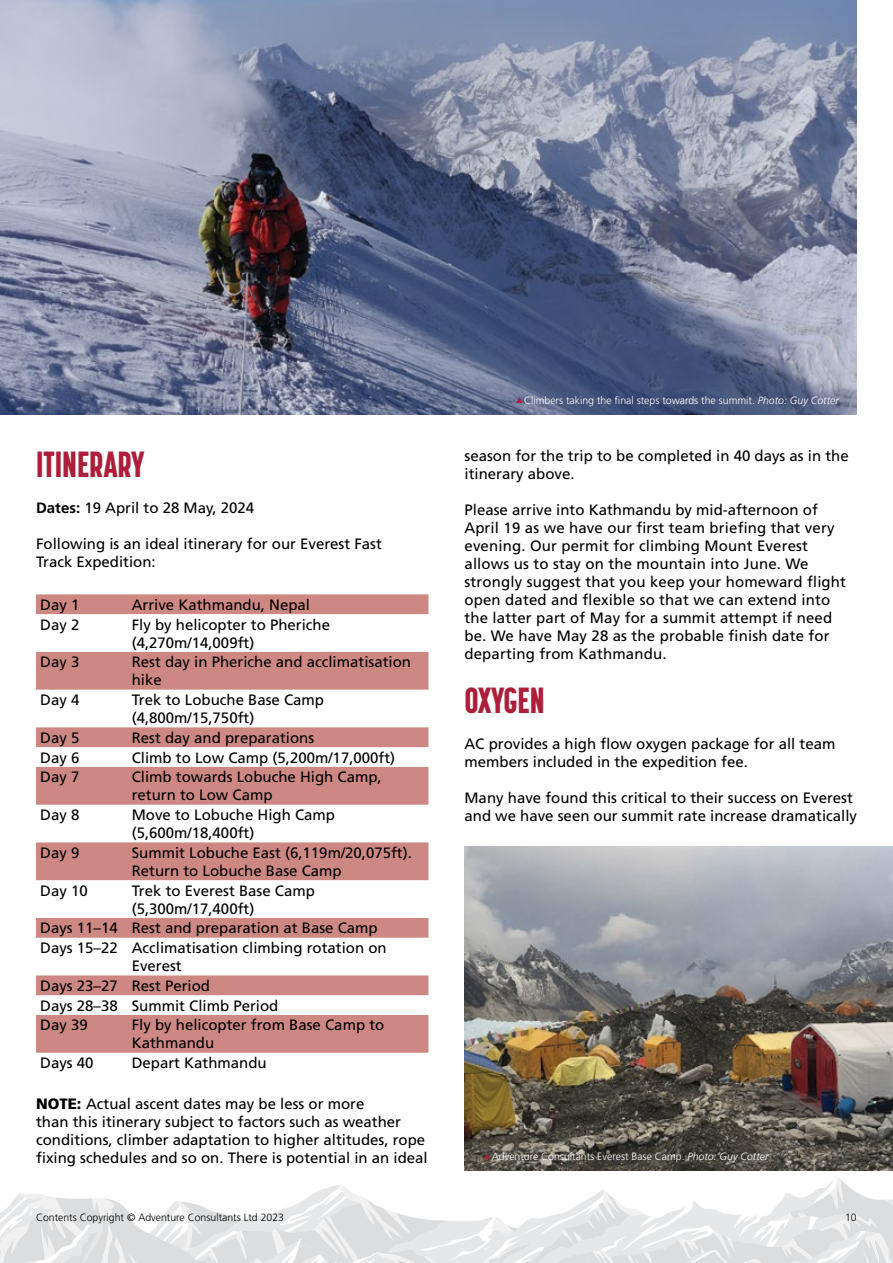
<style>
.page{position:relative;width:893px;height:1263px;background:#fff}
.page>*{position:absolute;margin:0;border:0;box-sizing:border-box;transform-origin:0 0}
.t1{font:800 36px "Korolev Compressed";color:#ad1e3b}
.t2{font:15px/18px "Frutiger LT Std";color:#000}
.t3{font:300 10.5px "Frutiger LT Std";color:#fff}
.t4{font:300 10.5px "Frutiger LT Std";color:#000}
.s1{font-weight:700}
.s2{font-weight:900}
.s3{font-style:italic}
</style>
<div class="page">
<svg style="left:0;top:1178px;width:893px;height:85px"></svg>
<svg style="left:36px;top:594px;width:392px;height:459px"></svg>
<img style="left:0;top:0;width:857px;height:414px">
<img style="left:464px;top:846px;width:429px;height:324px">
<svg style="left:484px;top:1153px;width:6px;height:6px"></svg>
<svg style="left:516px;top:397px;width:7px;height:6px"></svg>
<h1 class="t1" style="left:36px;top:444px;width:110px">ITINERARY</h1>
<p class="t2" style="left:36px;top:499px;width:220px"><span class="s1">Dates:</span> 19 April to 28 May, 2024</p>
<p class="t2" style="left:36px;top:535px;width:347px">Following is an ideal itinerary for our Everest Fast<br>Track Expedition:</p>
<p class="t2" style="left:40px;top:596px;width:41px">Day 1</p>
<p class="t2" style="left:132px;top:596px;width:180px">Arrive Kathmandu, Nepal</p>
<p class="t2" style="left:40px;top:615px;width:41px">Day 2</p>
<p class="t2" style="left:132px;top:615px;width:200px">Fly by helicopter to Pheriche (4,270m/14,009ft)</p>
<p class="t2" style="left:40px;top:653px;width:41px">Day 3</p>
<p class="t2" style="left:132px;top:653px;width:281px">Rest day in Pheriche and acclimatisation hike</p>
<p class="t2" style="left:40px;top:691px;width:41px">Day 4</p>
<p class="t2" style="left:132px;top:691px;width:194px">Trek to Lobuche Base Camp (4,800m/15,750ft)</p>
<p class="t2" style="left:40px;top:729px;width:41px">Day 5</p>
<p class="t2" style="left:132px;top:729px;width:184px">Rest day and preparations</p>
<p class="t2" style="left:40px;top:748px;width:41px">Day 6</p>
<p class="t2" style="left:132px;top:748px;width:265px">Climb to Low Camp (5,200m/17,000ft)</p>
<p class="t2" style="left:40px;top:768px;width:41px">Day 7</p>
<p class="t2" style="left:132px;top:768px;width:252px">Climb towards Lobuche High Camp, return to Low Camp</p>
<p class="t2" style="left:40px;top:806px;width:41px">Day 8</p>
<p class="t2" style="left:132px;top:806px;width:205px">Move to Lobuche High Camp (5,600m/18,400ft)</p>
<p class="t2" style="left:40px;top:844px;width:41px">Day 9</p>
<p class="t2" style="left:132px;top:844px;width:282px">Summit Lobuche East (6,119m/20,075ft).<br>Return to Lobuche Base Camp</p>
<p class="t2" style="left:40px;top:881px;width:49px">Day 10</p>
<p class="t2" style="left:132px;top:881px;width:185px">Trek to Everest Base Camp (5,300m/17,400ft)</p>
<p class="t2" style="left:40px;top:918px;width:348px;line-height:19.8px">Days 11–14 Rest and preparation at Base Camp<br>Days 15–22 Acclimatisation climbing rotation on</p>
<p class="t2" style="left:40px;top:956px;width:240px;line-height:19.8px;text-indent:92px">Everest<br>Days 23–27 Rest Period<br>Days 28–38 Summit Climb Period<br>Day 39</p>
<p class="t2" style="left:132px;top:1016px;width:254px">Fly by helicopter from Base Camp to<br>Kathmandu</p>
<p class="t2" style="left:40px;top:1054px;width:55px">Days 40</p>
<p class="t2" style="left:132px;top:1054px;width:137px">Depart Kathmandu</p>
<p class="t2" style="left:36px;top:1094px;width:393px"><span class="s2">NOTE:</span> Actual ascent dates may be less or more<br>than this itinerary subject to factors such as weather conditions, climber adaptation to higher altitudes, rope fixing schedules and so on. There is potential in an ideal</p>
<p class="t3" style="left:524px;top:395px;width:316px">Climbers taking the final steps towards the summit. <span class="s3">Photo: Guy Cotter</span></p>
<p class="t2" style="left:464px;top:447px;width:386px">season for the trip to be completed in 40 days as in the itinerary above.</p>
<p class="t2" style="left:464px;top:501px;width:383px">Please arrive into Kathmandu by mid-afternoon of April 19 as we have our first team briefing that very evening. Our permit for climbing Mount Everest allows us to stay on the mountain into June. We strongly suggest that you keep your homeward flight open dated and flexible so that we can extend into the latter part of May for a summit attempt if need be. We have May 28 as the probable finish date for departing from Kathmandu.</p>
<h1 class="t1" style="left:464px;top:680px;width:82px">OXYGEN</h1>
<p class="t2" style="left:464px;top:735px;width:372px">AC provides a high flow oxygen package for all team members included in the expedition fee.</p>
<p class="t2" style="left:464px;top:789px;width:394px">Many have found this critical to their success on Everest and we have seen our summit rate increase dramatically</p>
<p class="t3" style="left:492px;top:1151px;width:278px">Adventure Consultants Everest Base Camp. <span class="s3">Photo: Guy Cotter</span></p>
<p class="t4" style="left:36px;top:1211px;width:250px">Contents Copyright © Adventure Consultants Ltd 2023</p>
<p class="t4" style="left:845px;top:1211px;width:13px">10</p>
</div>
